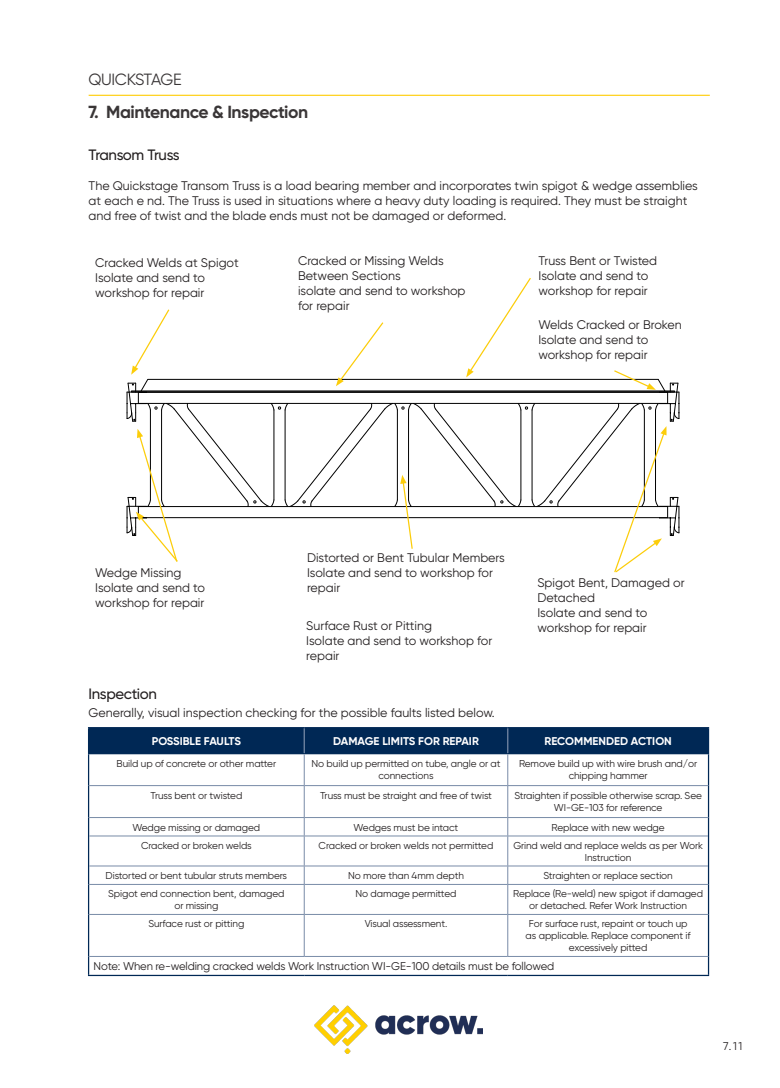
<style>
.page{position:relative;width:780px;height:1088px;background:#fff}
.page>*{position:absolute;margin:0;border:0;box-sizing:border-box;transform-origin:0 0}
.t1{font:700 17.5px "Gilroy";letter-spacing:-.025em;color:#231f20}
.t2{font:16.25px "Gilroy";letter-spacing:-.03em;color:#231f20}
.Sub-Header{font:500 15px "Gilroy";letter-spacing:-.025em;color:#231f20}
._1_-_Content_body{font:12.5px/15px "Gilroy";color:#231f20}
._2_-_Table_Body{font:11.25px "Gilroy";letter-spacing:-.01em;color:#231f20}
._1_-_Table_Heading_Centered{font:700 11.25px "Gilroy";color:#fff}
._2_-_Table_Body_Centred{font:10px/12px "Gilroy";letter-spacing:-.01em;color:#231f20;text-align:center}
</style>
<div class="page">
<hr style="left:89px;top:95px;width:620px;height:1px;background:#fc0">
<img style="left:315px;top:1005px;width:168px;height:48px">
<hr style="left:88px;top:727px;width:216px;height:1px;background:#002855">
<hr style="left:304px;top:727px;width:203px;height:1px;background:#002855">
<hr style="left:507px;top:727px;width:202px;height:1px;background:#002855">
<hr style="left:707px;top:728px;width:2px;height:25px;background:#002855">
<hr style="left:507px;top:753px;width:202px;height:1px;background:#002855">
<div style="left:88px;top:728px;width:619px;height:26px;background:#002855"></div>
<hr style="left:88px;top:754px;width:1px;height:31px;background:#002855">
<hr style="left:707px;top:754px;width:2px;height:31px;background:#002855">
<hr style="left:88px;top:785px;width:1px;height:32px;background:#002855">
<hr style="left:707px;top:785px;width:2px;height:32px;background:#002855">
<svg style="left:88px;top:817px;width:1px;height:19px"></svg>
<svg style="left:707px;top:817px;width:2px;height:19px"></svg>
<hr style="left:88px;top:836px;width:1px;height:30px;background:#002855">
<hr style="left:707px;top:836px;width:2px;height:30px;background:#002855">
<svg style="left:88px;top:866px;width:1px;height:18px"></svg>
<svg style="left:707px;top:866px;width:2px;height:18px"></svg>
<hr style="left:88px;top:884px;width:1px;height:30px;background:#002855">
<hr style="left:707px;top:884px;width:2px;height:30px;background:#002855">
<hr style="left:88px;top:914px;width:1px;height:42px;background:#002855">
<hr style="left:707px;top:914px;width:2px;height:42px;background:#002855">
<svg style="left:88px;top:956px;width:1px;height:19px"></svg>
<svg style="left:707px;top:956px;width:2px;height:19px"></svg>
<hr style="left:88px;top:975px;width:216px;height:1px;background:#002855">
<hr style="left:304px;top:975px;width:203px;height:1px;background:#002855">
<hr style="left:507px;top:975px;width:202px;height:1px;background:#002855">
<hr style="left:304px;top:754px;width:1px;height:31px;background:#788ba7">
<hr style="left:507px;top:754px;width:1px;height:31px;background:#788ba7">
<hr style="left:89px;top:785px;width:215px;height:1px;background:#788ba7">
<hr style="left:304px;top:785px;width:203px;height:1px;background:#788ba7">
<hr style="left:304px;top:786px;width:1px;height:31px;background:#788ba7">
<hr style="left:507px;top:785px;width:200px;height:1px;background:#788ba7">
<hr style="left:507px;top:786px;width:1px;height:31px;background:#788ba7">
<hr style="left:89px;top:817px;width:215px;height:1px;background:#788ba7">
<hr style="left:304px;top:817px;width:203px;height:1px;background:#788ba7">
<svg style="left:304px;top:818px;width:1px;height:18px"></svg>
<hr style="left:507px;top:817px;width:200px;height:1px;background:#788ba7">
<svg style="left:507px;top:818px;width:1px;height:18px"></svg>
<hr style="left:89px;top:836px;width:215px;height:1px;background:#788ba7">
<hr style="left:304px;top:836px;width:203px;height:1px;background:#788ba7">
<hr style="left:304px;top:836px;width:1px;height:30px;background:#788ba7">
<hr style="left:507px;top:836px;width:200px;height:1px;background:#788ba7">
<hr style="left:507px;top:836px;width:1px;height:30px;background:#788ba7">
<hr style="left:89px;top:866px;width:215px;height:1px;background:#788ba7">
<hr style="left:304px;top:866px;width:203px;height:1px;background:#788ba7">
<hr style="left:507px;top:866px;width:200px;height:1px;background:#788ba7">
<hr style="left:89px;top:884px;width:215px;height:1px;background:#788ba7">
<hr style="left:304px;top:884px;width:203px;height:1px;background:#788ba7">
<svg style="left:304px;top:866px;width:1px;height:48px"></svg>
<hr style="left:507px;top:884px;width:200px;height:1px;background:#788ba7">
<svg style="left:507px;top:866px;width:1px;height:48px"></svg>
<hr style="left:89px;top:914px;width:215px;height:1px;background:#788ba7">
<hr style="left:304px;top:914px;width:203px;height:1px;background:#788ba7">
<hr style="left:304px;top:915px;width:1px;height:41px;background:#788ba7">
<hr style="left:507px;top:914px;width:200px;height:1px;background:#788ba7">
<hr style="left:507px;top:915px;width:1px;height:41px;background:#788ba7">
<hr style="left:89px;top:956px;width:215px;height:1px;background:#788ba7">
<hr style="left:304px;top:956px;width:203px;height:1px;background:#788ba7">
<hr style="left:507px;top:956px;width:200px;height:1px;background:#788ba7">
<svg style="left:126px;top:278px;width:553px;height:295px"></svg>
<h2 class="t2" style="left:89px;top:69px;width:94px">QUICKSTAGE</h2>
<h1 class="t1" style="left:89px;top:101px;width:221px">7. Maintenance &amp; Inspection</h1>
<p class="Sub-Header" style="left:89px;top:145px;width:92px">Transom Truss</p>
<p class="_1_-_Content_body" style="left:89px;top:178px;width:610px">The Quickstage Transom Truss is a load bearing member and incorporates twin spigot &amp; wedge assemblies at each e nd. The Truss is used in situations where a heavy duty loading is required. They must be straight and free of twist and the blade ends must not be damaged or deformed.</p>
<p class="_1_-_Content_body" style="left:95px;top:255px;width:145px">Cracked Welds at Spigot</p>
<p class="_1_-_Content_body" style="left:95px;top:270px;width:111px">Isolate and send to workshop for repair</p>
<p class="_1_-_Content_body" style="left:298px;top:253px;width:147px">Cracked or Missing Welds<br>Between Sections</p>
<p class="_1_-_Content_body" style="left:298px;top:283px;width:169px">isolate and send to workshop for repair</p>
<p class="_1_-_Content_body" style="left:538px;top:253px;width:120px">Truss Bent or Twisted</p>
<p class="_1_-_Content_body" style="left:538px;top:268px;width:111px">Isolate and send to workshop for repair</p>
<p class="_1_-_Content_body" style="left:538px;top:317px;width:145px">Welds Cracked or Broken</p>
<p class="_1_-_Content_body" style="left:538px;top:332px;width:111px">Isolate and send to workshop for repair</p>
<p class="_1_-_Content_body" style="left:95px;top:565px;width:88px">Wedge Missing</p>
<p class="_1_-_Content_body" style="left:95px;top:580px;width:111px">Isolate and send to workshop for repair</p>
<p class="Sub-Header" style="left:89px;top:684px;width:70px">Inspection</p>
<p class="_1_-_Content_body" style="left:307px;top:550px;width:199px">Distorted or Bent Tubular Members</p>
<p class="_1_-_Content_body" style="left:307px;top:565px;width:187px">Isolate and send to workshop for repair</p>
<p class="_1_-_Content_body" style="left:306px;top:618px;width:127px">Surface Rust or Pitting</p>
<p class="_1_-_Content_body" style="left:306px;top:633px;width:187px">Isolate and send to workshop for repair</p>
<p class="_1_-_Content_body" style="left:89px;top:704px;width:408px">Generally, visual inspection checking for the possible faults listed below.</p>
<p class="_1_-_Content_body" style="left:537px;top:575px;width:149px">Spigot Bent, Damaged or<br>Detached</p>
<p class="_1_-_Content_body" style="left:537px;top:605px;width:111px">Isolate and send to workshop for repair</p>
<p class="_1_-_Table_Heading_Centered" style="left:152px;top:734px;width:91px">POSSIBLE FAULTS</p>
<p class="_1_-_Table_Heading_Centered" style="left:333px;top:734px;width:147px">DAMAGE LIMITS FOR REPAIR</p>
<p class="_1_-_Table_Heading_Centered" style="left:544px;top:734px;width:129px">RECOMMENDED ACTION</p>
<p class="_2_-_Table_Body_Centred" style="left:117px;top:757px;width:161px">Build up of concrete or other matter</p>
<p class="_2_-_Table_Body_Centred" style="left:311px;top:757px;width:190px">No build up permitted on tube, angle or at connections</p>
<p class="_2_-_Table_Body_Centred" style="left:519px;top:757px;width:179px">Remove build up with wire brush and/or chipping hammer</p>
<p class="_2_-_Table_Body_Centred" style="left:150px;top:789px;width:93px">Truss bent or twisted</p>
<p class="_2_-_Table_Body_Centred" style="left:320px;top:789px;width:173px">Truss must be straight and free of twist</p>
<p class="_2_-_Table_Body_Centred" style="left:514px;top:789px;width:189px">Straighten if possible otherwise scrap. See<br>WI-GE-103 for reference</p>
<p class="_2_-_Table_Body_Centred" style="left:133px;top:821px;width:129px">Wedge missing or damaged</p>
<p class="_2_-_Table_Body_Centred" style="left:353px;top:821px;width:106px">Wedges must be intact</p>
<p class="_2_-_Table_Body_Centred" style="left:551px;top:821px;width:115px">Replace with new wedge</p>
<p class="_2_-_Table_Body_Centred" style="left:141px;top:839px;width:112px">Cracked or broken welds</p>
<p class="_2_-_Table_Body_Centred" style="left:318px;top:839px;width:176px">Cracked or broken welds not permitted</p>
<p class="_2_-_Table_Body_Centred" style="left:513px;top:839px;width:191px">Grind weld and replace welds as per Work<br>Instruction</p>
<p class="_2_-_Table_Body_Centred" style="left:106px;top:869px;width:183px">Distorted or bent tubular struts members</p>
<p class="_2_-_Table_Body_Centred" style="left:348px;top:869px;width:117px">No more than 4mm depth</p>
<p class="_2_-_Table_Body_Centred" style="left:543px;top:869px;width:131px">Straighten or replace section</p>
<p class="_2_-_Table_Body_Centred" style="left:108px;top:888px;width:178px">Spigot end connection bent, damaged</p>
<p class="_2_-_Table_Body_Centred" style="left:174px;top:900px;width:46px">or missing</p>
<p class="_2_-_Table_Body_Centred" style="left:355px;top:888px;width:102px">No damage permitted</p>
<p class="_2_-_Table_Body_Centred" style="left:513px;top:888px;width:191px">Replace (Re-weld) new spigot if damaged or detached. Refer Work Instruction</p>
<p class="_2_-_Table_Body_Centred" style="left:148px;top:918px;width:97px">Surface rust or pitting</p>
<p class="_2_-_Table_Body_Centred" style="left:364px;top:918px;width:84px">Visual assessment.</p>
<p class="_2_-_Table_Body_Centred" style="left:525px;top:918px;width:166px">For surface rust, repaint or touch up as applicable. Replace component if excessively pitted</p>
<p class="_2_-_Table_Body" style="left:94px;top:959px;width:462px">Note: When re-welding cracked welds Work Instruction WI-GE-100 details must be followed</p>
<p class="_2_-_Table_Body" style="left:723px;top:1039px;width:21px">7.11</p>
</div>
